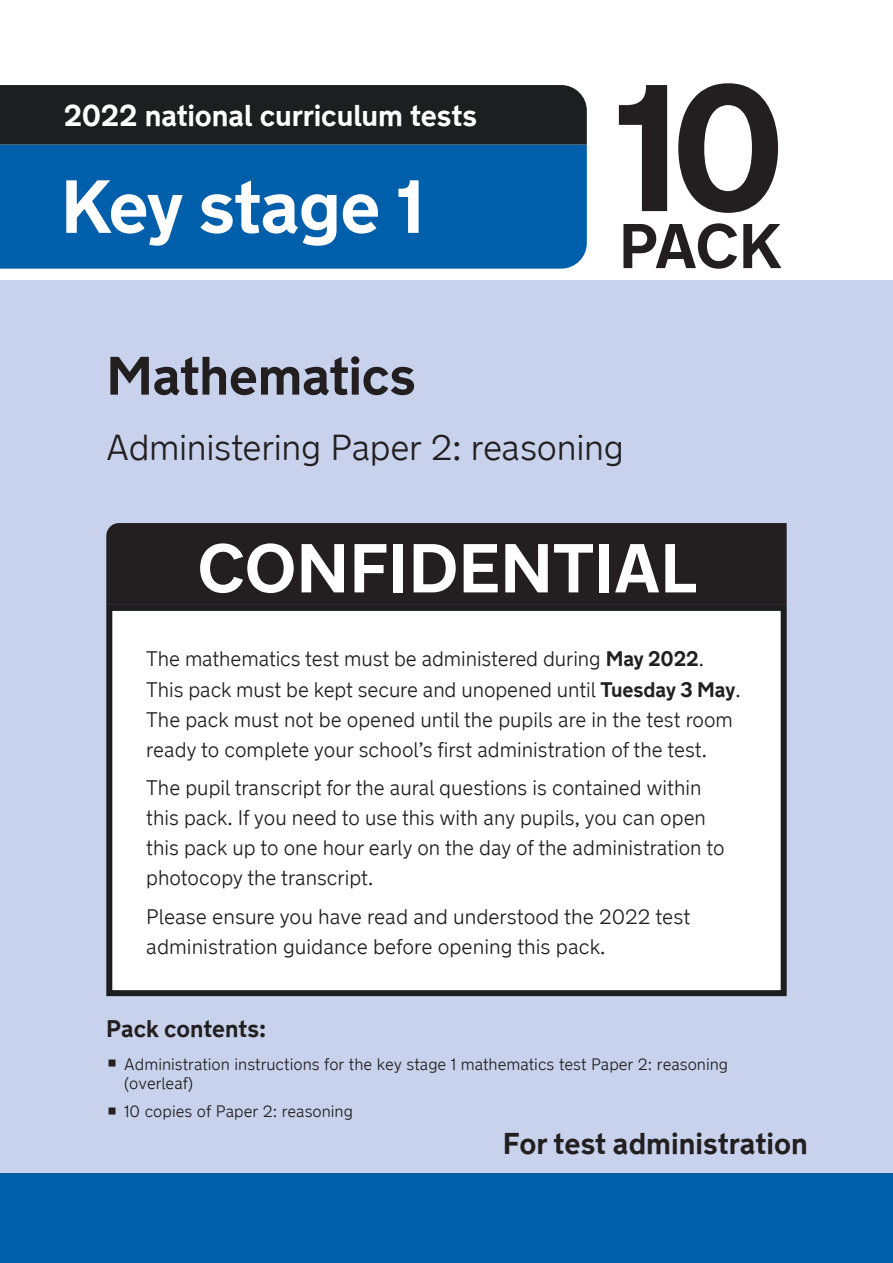
<style>
.page{position:relative;width:893px;height:1263px;background:#fff}
.page>*{position:absolute;margin:0;border:0;box-sizing:border-box;transform-origin:0 0}
.t1{font:700 180px "New Transport";color:#231f20}
.t2{font:700 75px "New Transport";letter-spacing:-.015em;color:#fff}
.t3{font:700 69px "New Transport";color:#fff}
.t4{font:700 63px "New Transport";color:#231f20}
.t5{font:700 54px "New Transport";letter-spacing:-.01em;color:#231f20}
.t6{font:300 36px "New Transport";letter-spacing:-.01em;color:#231f20}
.t7{font:700 30px "New Transport";letter-spacing:-.005em;color:#fff}
.t8{font:700 30px "New Transport";color:#231f20}
.t9{font:700 24px "New Transport";color:#231f20}
.t10{font:300 21px/30px "New Transport";color:#231f20}
.t11{font:300 16.5px/19.5px "New Transport";color:#231f20}
.s1{font-weight:700}
</style>
<div class="page">
<div style="left:0;top:281px;width:893px;height:893px;background:#c8d2ec"></div>
<div style="left:0;top:1174px;width:893px;height:89px;background:#005faa"></div>
<div style="left:0;top:145px;width:587px;height:124px;background:#005faa"></div>
<div style="left:0;top:85px;width:587px;height:60px;background:#1d1e1f"></div>
<div style="left:109px;top:608px;width:675px;height:385px;background:#fff"></div>
<div style="left:106px;top:605px;width:681px;height:391px;border:6px solid #1d1e1f"></div>
<div style="left:106px;top:523px;width:681px;height:82px;background:#231f20"></div>
<h3 class="t7" style="left:64px;top:104px;width:415px">2022 national curriculum tests</h3>
<h2 class="t2" style="left:61px;top:177px;width:365px">Key stage 1</h2>
<h1 class="t1" style="left:614px;top:78px;width:174px">10</h1>
<h3 class="t4" style="left:619px;top:221px;width:164px">PACK</h3>
<h3 class="t5" style="left:106px;top:355px;width:311px">Mathematics</h3>
<h3 class="t6" style="left:106px;top:433px;width:519px">Administering Paper 2: reasoning</h3>
<h3 class="t3" style="left:197px;top:541px;width:501px">CONFIDENTIAL</h3>
<p class="t10" style="left:146px;top:645px;width:596px">The mathematics test must be administered during <span class="s1">May 2022</span>.<br>This pack must be kept secure and unopened until <span class="s1">Tuesday 3 May</span>.<br>The pack must not be opened until the pupils are in the test room ready to complete your school’s first administration of the test.</p>
<p class="t10" style="left:146px;top:774px;width:580px">The pupil transcript for the aural questions is contained within this pack. If you need to use this with any pupils, you can open this pack up to one hour early on the day of the administration to photocopy the transcript.</p>
<p class="t10" style="left:146px;top:902px;width:545px">Please ensure you have read and understood the 2022 test administration guidance before opening this pack.</p>
<p class="t9" style="left:106px;top:1019px;width:161px">Pack contents:</p>
<p class="t11" style="left:124px;top:1055px;width:605px">Administration instructions for the key stage 1 mathematics test Paper 2: reasoning (overleaf)</p>
<p class="t11" style="left:124px;top:1103px;width:230px">10 copies of Paper 2: reasoning</p>
<h3 class="t8" style="left:503px;top:1132px;width:307px">For test administration</h3>
</div>
